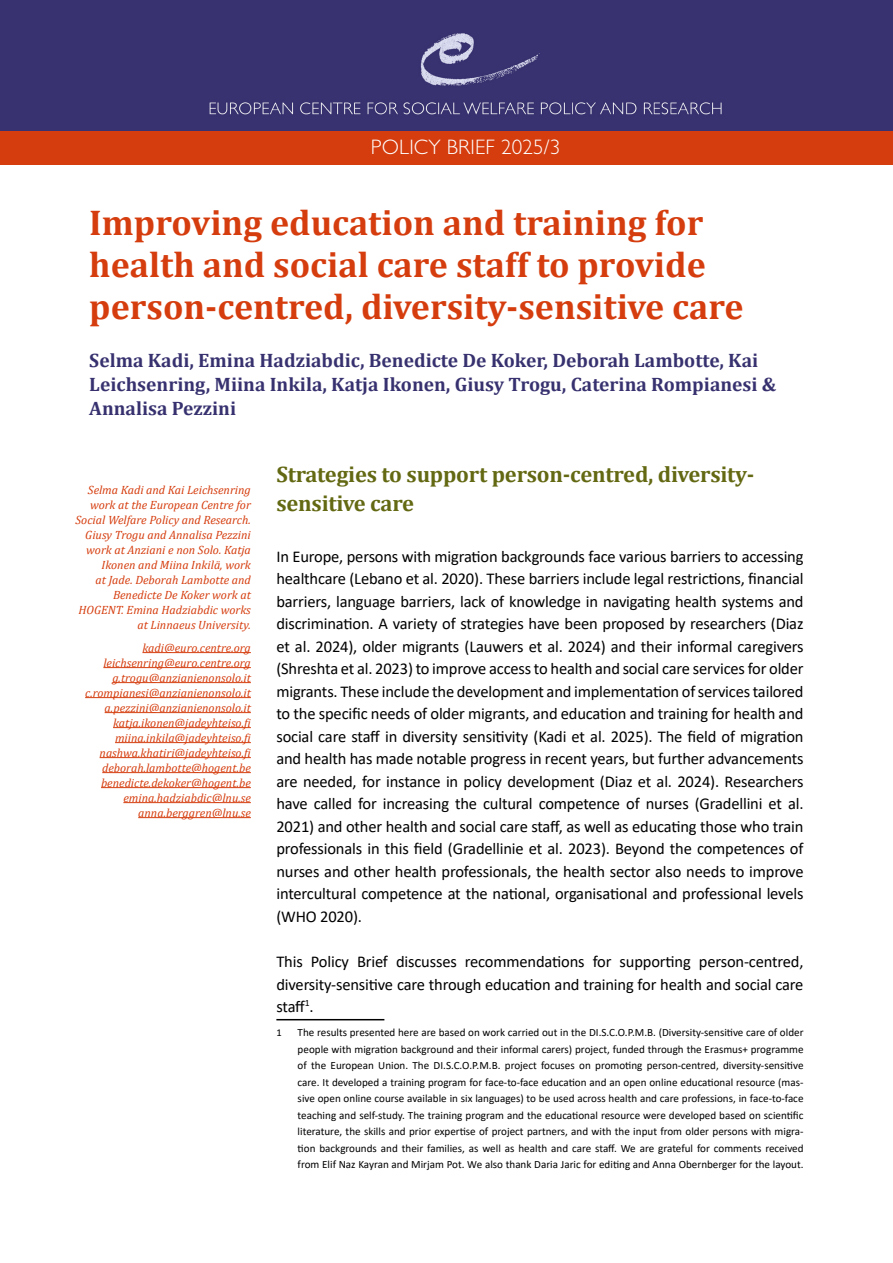
<style>
.page{position:relative;width:893px;height:1263px;background:#fff}
.page>*{position:absolute;margin:0;border:0;box-sizing:border-box;transform-origin:0 0}
.t1{font:700 36px/42px "Cambria";color:#d53d0e}
.t2{font:700 22.5px/28.5px "Cambria";letter-spacing:-.01em;color:#636812}
.t3{font:300 21px "Gill Sans Std";letter-spacing:.01em;color:#fff}
.t4{font:700 19.5px/24px "Cambria";color:#37326f}
.t5{font:16.5px/22.5px "Calibri";letter-spacing:-.01em;color:#000;text-align:justify}
.t6{font:italic 12px/15px "Cambria";color:#d53d0e;text-align:right}
.t7{font:11.1px/16.5px "Calibri";color:#000;text-align:justify}
.t8{font:10.5px "Calibri";color:#000}
</style>
<div class="page">
<div style="left:0;top:130px;width:893px;height:34px;background:#d53d0e"></div>
<div style="left:0;top:0;width:893px;height:130px;background:#383270"></div>
<hr style="left:276px;top:1019px;width:108px;height:1px;background:#000">
<hr style="left:142px;top:652px;width:109px;height:1px;background:#d53d0e">
<hr style="left:103px;top:667px;width:148px;height:1px;background:#d53d0e">
<hr style="left:112px;top:682px;width:139px;height:1px;background:#d53d0e">
<hr style="left:85px;top:697px;width:166px;height:1px;background:#d53d0e">
<hr style="left:105px;top:712px;width:146px;height:1px;background:#d53d0e">
<hr style="left:113px;top:727px;width:138px;height:1px;background:#d53d0e">
<hr style="left:115px;top:742px;width:136px;height:1px;background:#d53d0e">
<hr style="left:100px;top:757px;width:151px;height:1px;background:#d53d0e">
<hr style="left:102px;top:772px;width:149px;height:1px;background:#d53d0e">
<hr style="left:101px;top:787px;width:150px;height:1px;background:#d53d0e">
<hr style="left:123px;top:802px;width:128px;height:1px;background:#d53d0e">
<hr style="left:138px;top:817px;width:113px;height:1px;background:#d53d0e">
<p class="t3" style="left:371px;top:135px;width:191px">POLICY BRIEF 2025/3</p>
<h1 class="t1" style="left:89px;top:200px;width:656px">Improving education and training for health and social care staff to provide person-centred, diversity-sensitive care</h1>
<p class="t4" style="left:89px;top:348px;width:689px">Selma Kadi, Emina Hadziabdic, Benedicte De Koker, Deborah Lambotte, Kai<br>Leichsenring, Miina Inkila, Katja Ikonen, Giusy Trogu, Caterina Rompianesi &amp;<br>Annalisa Pezzini</p>
<p class="t6" style="left:76px;top:482px;width:177px">Selma Kadi and Kai Leichsenring work at the European Centre for<br>Social Welfare Policy and Research.<br>Giusy Trogu and Annalisa Pezzini work at Anziani e non Solo. Katja<br>Ikonen and Miina Inkilä, work<br>at Jade. Deborah Lambotte and<br>Benedicte De Koker work at<br>HOGENT. Emina Hadziabdic works at Linnaeus University.</p>
<p class="t6" style="left:85px;top:640px;width:167px">kadi@euro.centre.org leichsenring@euro.centre.org g.trogu@anzianienonsolo.it c.rompianesi@anzianienonsolo.it a.pezzini@anzianienonsolo.it katja.ikonen@jadeyhteiso.fi miina.inkila@jadeyhteiso.fi nashwa.khatiri@jadeyhteiso.fi deborah.lambotte@hogent.be benedicte.dekoker@hogent.be emina.hadziabdic@lnu.se anna.berggren@lnu.se</p>
<h2 class="t2" style="left:276px;top:460px;width:479px">Strategies to support person-centred, diversity&shy;sensitive care</h2>
<p class="t5" style="left:276px;top:545px;width:529px">In Europe, persons with migration backgrounds face various barriers to accessing healthcare (Lebano et al. 2020). These barriers include legal restrictions, financial barriers, language barriers, lack of knowledge in navigating health systems and discrimination. A variety of strategies have been proposed by researchers (Diaz et al. 2024), older migrants (Lauwers et al. 2024) and their informal caregivers (Shreshta et al. 2023) to improve access to health and social care services for older migrants. These include the development and implementation of services tailored to the specific needs of older migrants, and education and training for health and social care staff in diversity sensitivity (Kadi et al. 2025). The field of migration and health has made notable progress in recent years, but further advancements are needed, for instance in policy development (Diaz et al. 2024). Researchers have called for increasing the cultural competence of nurses (Gradellini et al.<br>2021) and other health and social care staff, as well as educating those who train professionals in this field (Gradellinie et al. 2023). Beyond the competences of nurses and other health professionals, the health sector also needs to improve intercultural competence at the national, organisational and professional levels (WHO 2020).</p>
<p class="t5" style="left:276px;top:950px;width:529px">This Policy Brief discusses recommendations for supporting person-centred, diversity-sensitive care through education and training for health and social care staff<sup>1</sup>.</p>
<p class="t8" style="left:276px;top:1025px;width:7px">1</p>
<p class="t7" style="left:298px;top:1024px;width:507px">The results presented here are based on work carried out in the DI.S.C.O.P.M.B. (Diversity-sensitive care of older people with migration background and their informal carers) project, funded through the Erasmus+ programme of the European Union. The DI.S.C.O.P.M.B. project focuses on promoting person-centred, diversity-sensitive care. It developed a training program for face-to-face education and an open online educational resource (mas&shy;sive open online course available in six languages) to be used across health and care professions, in face-to-face teaching and self-study. The training program and the educational resource were developed based on scientific literature, the skills and prior expertise of project partners, and with the input from older persons with migra&shy;tion backgrounds and their families, as well as health and care staff. We are grateful for comments received from Elif Naz Kayran and Mirjam Pot. We also thank Daria Jaric for editing and Anna Obernberger for the layout.</p>
</div>
